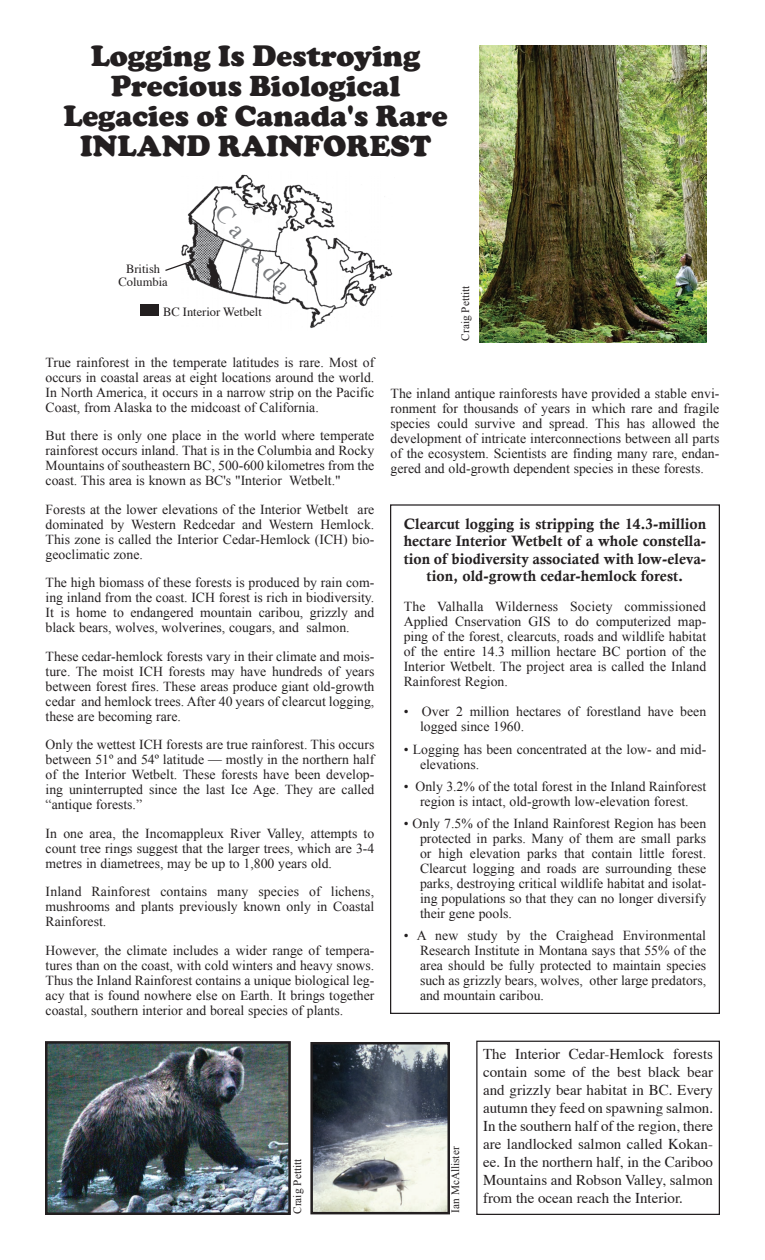
<style>
.page{position:relative;width:765px;height:1260px;background:#fff}
.page>*{position:absolute;margin:0;border:0;box-sizing:border-box;transform-origin:0 0}
.t1{font:900 30px/30px "Cooper";color:#231f20;text-align:center}
.t2{font:25px "Times";color:#787a7d}
.t3{font:15px/18px "Times";color:#231f20;text-align:justify}
.t4{font:15px/17.5px "Calis MT Bol";color:#231f20;text-align:center}
.t5{font:13.75px/15px "Times New Roman";color:#231f20;text-align:justify}
.t6{font:12.5px/12.5px "Times";color:#231f20;text-align:center}
.t7{font:11.25px "Times New Roman";color:#231f20}
</style>
<div class="page">
<img style="left:479px;top:45px;width:227px;height:298px">
<img style="left:48px;top:1044px;width:240px;height:168px">
<div style="left:45px;top:1041px;width:246px;height:174px;border:2px solid #231f20"></div>
<img style="left:313px;top:1045px;width:134px;height:166px">
<div style="left:310px;top:1042px;width:140px;height:172px;border:2px solid #231f20"></div>
<img style="left:181px;top:174px;width:212px;height:154px">
<div style="left:140px;top:305px;width:19px;height:11px;background:#231f20"></div>
<svg style="left:165px;top:259px;width:31px;height:13px"></svg>
<div style="left:476px;top:1041px;width:244px;height:174px;border:1px solid #231f20"></div>
<h1 class="t1" style="left:63px;top:41px;width:386px">Logging Is Destroying<br>Precious Biological<br>Legacies of Canada's Rare<br>Inland Rainforest</h1>
<h2 class="t2" style="left:239px;top:193px;width:108px;rotate:52deg">C a n a d a</h2>
<p class="t6" style="left:118px;top:262px;width:51px">British<br>Columbia</p>
<p class="t6" style="left:163px;top:304px;width:100px">BC Interior Wetbelt</p>
<p class="t7" style="left:459px;top:341px;width:56px;rotate:-90deg">Craig Pettitt</p>
<p class="t5" style="left:46px;top:355px;width:330px">True rainforest in the temperate latitudes is rare. Most of occurs in coastal areas at eight locations around the world.<br>In North America, it occurs in a narrow strip on the Pacific Coast, from Alaska to the midcoast of California.</p>
<p class="t5" style="left:46px;top:428px;width:330px">But there is only one place in the world where temperate rainforest occurs inland. That is in the Columbia and Rocky Mountains of southeastern BC, 500-600 kilometres from the coast. This area is known as BC's "Interior Wetbelt."</p>
<p class="t5" style="left:46px;top:502px;width:330px">Forests at the lower elevations of the Interior Wetbelt are dominated by Western Redcedar and Western Hemlock.<br>This zone is called the Interior Cedar-Hemlock (ICH) bio&shy;geoclimatic zone.</p>
<p class="t5" style="left:46px;top:575px;width:330px">The high biomass of these forests is produced by rain com&shy;ing inland from the coast. ICH forest is rich in biodiversity.<br>It is home to endangered mountain caribou, grizzly and black bears, wolves, wolverines, cougars, and salmon.</p>
<p class="t5" style="left:46px;top:649px;width:330px">These cedar-hemlock forests vary in their climate and mois&shy;ture. The moist ICH forests may have hundreds of years between forest fires. These areas produce giant old-growth cedar and hemlock trees. After 40 years of clearcut logging, these are becoming rare.</p>
<p class="t5" style="left:46px;top:737px;width:330px">Only the wettest ICH forests are true rainforest. This occurs between 51º and 54º latitude — mostly in the northern half of the Interior Wetbelt. These forests have been develop&shy;ing uninterrupted since the last Ice Age. They are called “antique forests.”</p>
<p class="t5" style="left:46px;top:826px;width:330px">In one area, the Incomappleux River Valley, attempts to count tree rings suggest that the larger trees, which are 3-4 metres in diametrees, may be up to 1,800 years old.</p>
<p class="t5" style="left:46px;top:884px;width:330px">Inland Rainforest contains many species of lichens, mushrooms and plants previously known only in Coastal Rainforest.</p>
<p class="t5" style="left:46px;top:943px;width:330px">However, the climate includes a wider range of tempera&shy;tures than on the coast, with cold winters and heavy snows.<br>Thus the Inland Rainforest contains a unique biological leg&shy;acy that is found nowhere else on Earth. It brings together coastal, southern interior and boreal species of plants.</p>
<p class="t7" style="left:291px;top:1214px;width:56px;rotate:-90deg">Craig Pettitt</p>
<p class="t5" style="left:391px;top:386px;width:330px">The inland antique rainforests have provided a stable envi&shy;ronment for thousands of years in which rare and fragile species could survive and spread. This has allowed the development of intricate interconnections between all parts of the ecosystem. Scientists are finding many rare, endan&shy;gered and old-growth dependent species in these forests.</p>
<p class="t4" style="left:404px;top:515px;width:304px">Clearcut logging is stripping the 14.3-million hectare Interior Wetbelt of a whole constella&shy;tion of biodiversity associated with low-eleva&shy;tion, old-growth cedar-hemlock forest.</p>
<p class="t5" style="left:404px;top:599px;width:304px">The Valhalla Wilderness Society commissioned Applied Cnservation GIS to do computerized map&shy;ping of the forest, clearcuts, roads and wildlife habitat of the entire 14.3 million hectare BC portion of the Interior Wetbelt. The project area is called the Inland Rainforest Region.</p>
<p class="t5" style="left:420px;top:704px;width:288px;text-indent:-16px">• Over 2 million hectares of forestland have been logged since 1960.</p>
<p class="t5" style="left:420px;top:741px;width:288px;text-indent:-16px">• Logging has been concentrated at the low- and mid&shy;elevations.</p>
<p class="t5" style="left:404px;top:778px;width:304px;text-align:center">• Only 3.2% of the total forest in the Inland Rainforest region is intact, old-growth low-elevation forest.</p>
<p class="t5" style="left:420px;top:816px;width:288px;text-indent:-16px">• Only 7.5% of the Inland Rainforest Region has been protected in parks. Many of them are small parks or high elevation parks that contain little forest.<br>Clearcut logging and roads are surrounding these parks, destroying critical wildlife habitat and isolat&shy;ing populations so that they can no longer diversify their gene pools.</p>
<p class="t5" style="left:420px;top:928px;width:288px;text-indent:-16px">• A new study by the Craighead Environmental Research Institute in Montana says that 55% of the area should be fully protected to maintain species such as grizzly bears, wolves, other large predators, and mountain caribou.</p>
<p class="t7" style="left:449px;top:1213px;width:68px;rotate:-90deg">Ian McAllister</p>
<p class="t3" style="left:483px;top:1043px;width:232px">The Interior Cedar-Hemlock forests contain some of the best black bear and grizzly bear habitat in BC. Every autumn they feed on spawning salmon.<br>In the southern half of the region, there are landlocked salmon called Kokan&shy;ee. In the northern half, in the Cariboo Mountains and Robson Valley, salmon from the ocean reach the Interior.</p>
</div>
